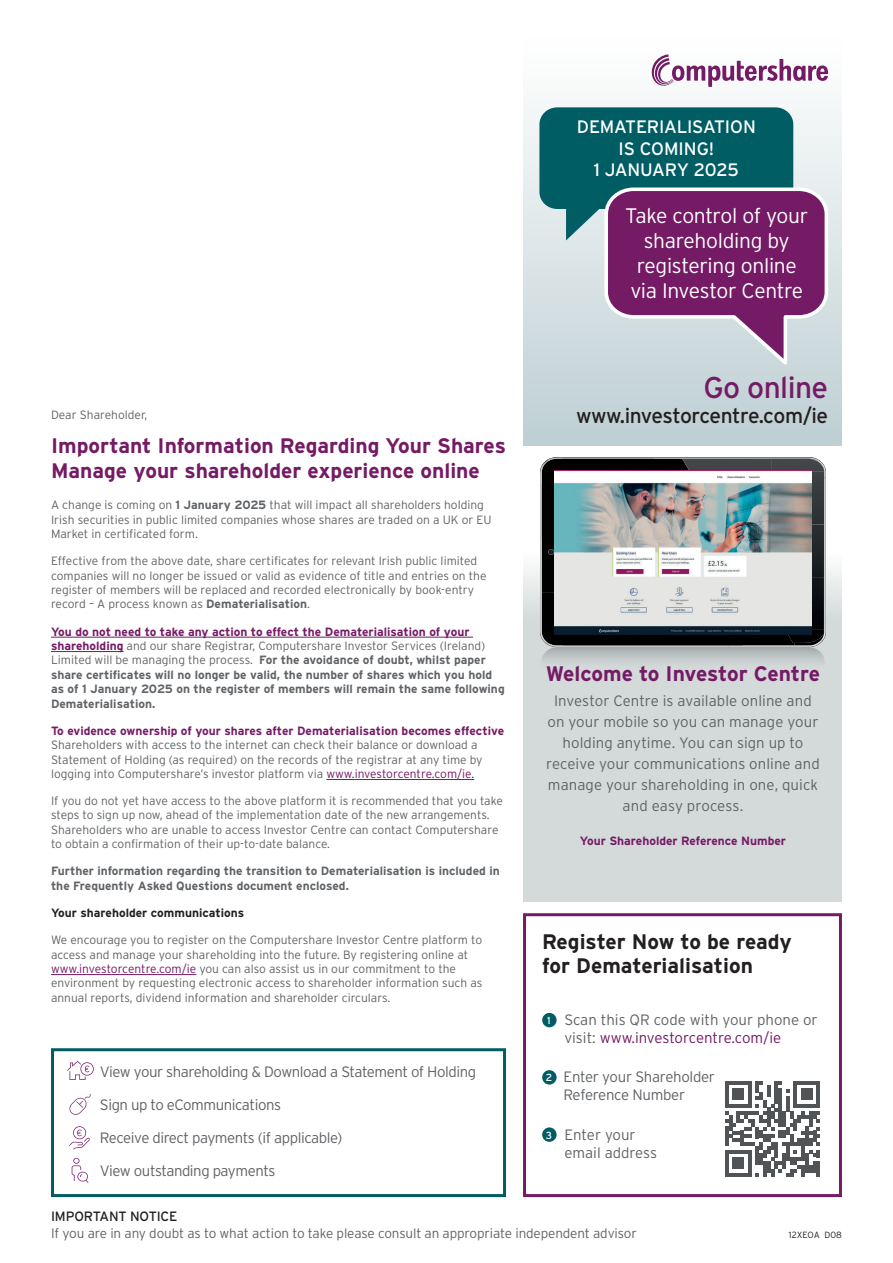
<style>
.page{position:relative;width:893px;height:1263px;background:#fff}
.page>*{position:absolute;margin:0;border:0;box-sizing:border-box;transform-origin:0 0}
.t1{font:30px "Interstate";letter-spacing:-.02em;color:#751a65}
.t2{font:700 21px/25.2px "Interstate";color:#751a65}
.t3{font:300 21px/25.2px "Interstate";letter-spacing:-.02em;color:#fff;text-align:center}
.t4{font:700 21px/24px "Interstate";color:#231f20}
.t5{font:21px "Interstate";letter-spacing:-.025em;color:#231f20}
.t6{font:18px/21.6px "Interstate";letter-spacing:-.01em;color:#fff;text-align:center}
.t7{font:300 15px/21px "Interstate";letter-spacing:-.01em;color:#606366}
.t8{font:300 15px/32.8px "Interstate";letter-spacing:-.03em;color:#606366}
.t9{font:300 13.5px "Interstate";letter-spacing:-.01em;color:#606366}
.t10{font:13.5px "Interstate";letter-spacing:-.01em;color:#231f20}
.t11{font:300 12px/14.4px "Interstate";color:#606366}
.t12{font:700 12px/14.4px "Interstate";color:#606366}
.t13{font:700 12px "Interstate";color:#751a65}
.t14{font:700 12px "Interstate";color:#231f20}
.t15{font:300 9px "Interstate";color:#231f20}
.s1{font-weight:700}
.s2{color:#751a65}
.s3{font-weight:300}
.s4{font-weight:400;font-size:10.2px;color:#fff}
</style>
<div class="page">
<div style="left:523px;top:38px;width:319px;height:407px;background:linear-gradient(to bottom,#fff,#becfd3)"></div>
<svg style="left:650px;top:54px;width:178px;height:33px"></svg>
<hr style="left:51px;top:637px;width:422px;height:1px;background:#751a65">
<hr style="left:51px;top:651px;width:72px;height:1px;background:#751a65">
<hr style="left:326px;top:779px;width:148px;height:1px;background:#751a65">
<hr style="left:51px;top:974px;width:145px;height:1px;background:#751a65">
<div style="left:51px;top:1048px;width:455px;height:149px;border:3px solid #015d64"></div>
<svg style="left:69px;top:1094px;width:22px;height:21px"></svg>
<svg style="left:72px;top:1158px;width:16px;height:25px"></svg>
<div style="left:523px;top:913px;width:319px;height:284px;border:3px solid #751a65"></div>
<div style="left:542px;top:1013px;width:15px;height:14px;background:#015d64;border-radius:50%"></div>
<div style="left:542px;top:1070px;width:15px;height:14px;background:#015d64;border-radius:50%"></div>
<svg style="left:542px;top:1127px;width:15px;height:15px"></svg>
<div style="left:545px;top:1130px;width:8px;height:9px;background:#015d64"></div>
<svg style="left:725px;top:1081px;width:95px;height:95px"></svg>
<div style="left:523px;top:552px;width:319px;height:349px;background:#d4d9d9"></div>
<svg style="left:69px;top:1126px;width:21px;height:23px"></svg>
<svg style="left:542px;top:647px;width:282px;height:14px"></svg>
<svg style="left:539px;top:107px;width:291px;height:264px;background:#767492"></svg>
<img style="left:547px;top:592px;width:17px;height:50px">
<img style="left:547px;top:485px;width:8px;height:107px">
<img style="left:547px;top:462px;width:17px;height:23px">
<img style="left:564px;top:634px;width:223px;height:8px">
<img style="left:564px;top:462px;width:118px;height:8px">
<img style="left:540px;top:460px;width:7px;height:184px">
<img style="left:547px;top:642px;width:181px;height:5px">
<img style="left:547px;top:457px;width:181px;height:5px">
<img style="left:728px;top:640px;width:93px;height:7px">
<img style="left:728px;top:457px;width:87px;height:2px">
<img style="left:824px;top:477px;width:2px;height:162px">
<svg style="left:824px;top:465px;width:2px;height:12px"></svg>
<svg style="left:548px;top:549px;width:6px;height:6px"></svg>
<img style="left:682px;top:459px;width:90px;height:11px">
<img style="left:772px;top:459px;width:52px;height:13px">
<img style="left:787px;top:630px;width:37px;height:13px">
<img style="left:811px;top:472px;width:13px;height:158px">
<img style="left:801px;top:458px;width:23px;height:12px">
<img style="left:555px;top:470px;width:256px;height:164px">
<svg style="left:67px;top:1061px;width:27px;height:19px"></svg>
<p class="t11" style="left:51px;top:407px;width:98px">Dear Shareholder,</p>
<h2 class="t2" style="left:51px;top:432px;width:456px">Important Information Regarding Your Shares<br>Manage your shareholder experience online</h2>
<p class="t11" style="left:51px;top:498px;width:442px">A change is coming on <span class="s1">1 January 2025</span> that will impact all shareholders holding<br>Irish securities in public limited companies whose shares are traded on a UK or EU<br>Market in certificated form.</p>
<p class="t11" style="left:51px;top:554px;width:437px">Effective from the above date, share certificates for relevant Irish public limited companies will no longer be issued or valid as evidence of title and entries on the register of members will be replaced and recorded electronically by book-entry record – A process known as <span class="s1">Dematerialisation</span>.</p>
<p class="t12" style="left:51px;top:624px;width:455px"><span class="s2">You do not need to take any action to effect the Dematerialisation of your shareholding</span> <span class="s3">and our share Registrar, Computershare Investor Services (Ireland)<br>Limited will be managing the process.</span> For the avoidance of doubt, whilst paper share certificates will no longer be valid, the number of shares which you hold as of 1 January 2025 on the register of members will remain the same following Dematerialisation.</p>
<p class="t13" style="left:51px;top:724px;width:455px">To evidence ownership of your shares after Dematerialisation becomes effective</p>
<p class="t11" style="left:51px;top:738px;width:433px">Shareholders with access to the internet can check their balance or download a<br>Statement of Holding (as required) on the records of the registrar at any time by logging into Computershare’s investor platform via <span class="s2">www.investorcentre.com/ie.</span></p>
<p class="t11" style="left:51px;top:793px;width:453px">If you do not yet have access to the above platform it is recommended that you take steps to sign up now, ahead of the implementation date of the new arrangements.<br>Shareholders who are unable to access Investor Centre can contact Computershare to obtain a confirmation of their up-to-date balance.</p>
<p class="t12" style="left:51px;top:864px;width:450px">Further information regarding the transition to Dematerialisation is included in the Frequently Asked Questions document enclosed.</p>
<p class="t14" style="left:51px;top:906px;width:195px">Your shareholder communications</p>
<p class="t11" style="left:51px;top:933px;width:433px">We encourage you to register on the Computershare Investor Centre platform to access and manage your shareholding into the future. By registering online at <span class="s2">www.investorcentre.com/ie</span> you can also assist us in our commitment to the environment by requesting electronic access to shareholder information such as annual reports, dividend information and shareholder circulars.</p>
<p class="t8" style="left:100px;top:1055px;width:378px">View your shareholding &amp; Download a Statement of Holding Sign up to eCommunications<br>Receive direct payments (if applicable)<br>View outstanding payments</p>
<h3 class="t6" style="left:577px;top:116px;width:181px">DEMATERIALISATION<br>IS COMING!<br>1 JANUARY 2025</h3>
<h2 class="t3" style="left:625px;top:202px;width:185px">Take control of your shareholding by registering online via Investor Centre</h2>
<h1 class="t1" style="left:704px;top:371px;width:126px">Go online</h1>
<h2 class="t5" style="left:576px;top:404px;width:254px">www.investorcentre.com/ie</h2>
<h2 class="t2" style="left:546px;top:661px;width:276px">Welcome to Investor Centre</h2>
<p class="t7" style="left:546px;top:690px;width:275px;text-align:center">Investor Centre is available online and on your mobile so you can manage your holding anytime. You can sign up to receive your communications online and manage your shareholding in one, quick and easy process.</p>
<p class="t13" style="left:580px;top:834px;width:208px">Your Shareholder Reference Number</p>
<h2 class="t4" style="left:542px;top:930px;width:251px">Register Now to be ready for Dematerialisation</h2>
<p class="t7" style="left:564px;top:1011px;width:255px;line-height:18px;text-indent:-17px"><span class="s4">1</span> Scan this QR code with your phone or visit: <span class="s2">www.investorcentre.com/ie</span></p>
<p class="t7" style="left:563px;top:1068px;width:153px;line-height:18px;text-indent:-18px"><span class="s4">2</span> Enter your Shareholder<br>Reference Number</p>
<p class="t7" style="left:564px;top:1125px;width:94px;line-height:18px;text-indent:-18px"><span class="s4">3</span> Enter your email address</p>
<p class="t10" style="left:51px;top:1209px;width:128px">IMPORTANT NOTICE</p>
<p class="t9" style="left:51px;top:1225px;width:587px">If you are in any doubt as to what action to take please consult an appropriate independent advisor</p>
<p class="t15" style="left:789px;top:1230px;width:55px">12XEOA D08</p>
</div>
